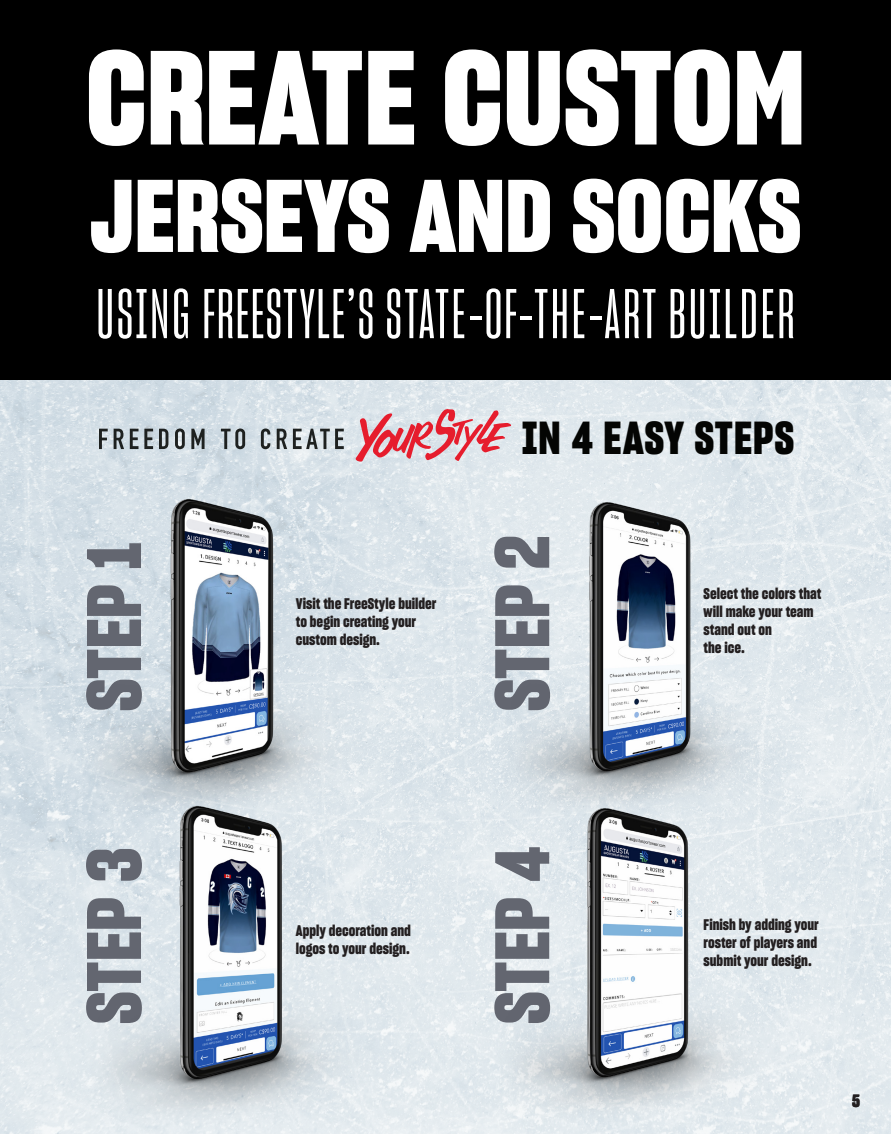
<style>
.page{position:relative;width:891px;height:1134px;background:#fff}
.page>*{position:absolute;margin:0;border:0;box-sizing:border-box;transform-origin:0 0}
.t1{font:700 130.05px "Sharp Grotesk";color:#fff}
.t2{font:700 100.2px "Sharp Grotesk";color:#fff}
.t3{font:700 75px "Sharp Grotesk";color:#636670}
.t4{font:500 69px "Sharp Grotesk Cnd";letter-spacing:.035em;color:#fff}
.t5{font:700 45px "Sharp Grotesk";letter-spacing:.02em;color:#040503}
.t6{font:700 17.25px "Sharp Grotesk";color:#231f20}
.t7{font:700 15px/18px "Sharp Grotesk";color:#231f20}
</style>
<div class="page">
<img style="left:0;top:379px;width:891px;height:755px">
<div style="left:0;top:0;width:891px;height:379px;background:#000"></div>
<svg style="left:99px;top:429px;width:9px;height:20px"></svg>
<svg style="left:114px;top:429px;width:10px;height:20px"></svg>
<svg style="left:130px;top:429px;width:23px;height:20px"></svg>
<svg style="left:159px;top:429px;width:9px;height:20px"></svg>
<svg style="left:175px;top:429px;width:10px;height:20px"></svg>
<svg style="left:191px;top:429px;width:14px;height:20px"></svg>
<svg style="left:221px;top:429px;width:24px;height:20px"></svg>
<svg style="left:261px;top:429px;width:9px;height:20px"></svg>
<svg style="left:277px;top:429px;width:10px;height:20px"></svg>
<svg style="left:293px;top:429px;width:51px;height:20px"></svg>
<svg style="left:356px;top:409px;width:155px;height:53px;background:#e0a0a9"></svg>
<img style="left:65px;top:496px;width:309px;height:335px">
<img style="left:486px;top:446px;width:305px;height:304px">
<img style="left:81px;top:748px;width:306px;height:386px">
<img style="left:484px;top:750px;width:307px;height:384px">
<h1 class="t1" style="left:86px;top:8px;width:721px">CREATE CUSTOM</h1>
<h2 class="t2" style="left:90px;top:147px;width:713px">JERSEYS AND SOCKS</h2>
<h3 class="t4" style="left:96px;top:273px;width:700px">USING FREESTYLE’S STATE-OF-THE-ART BUILDER</h3>
<h3 class="t5" style="left:522px;top:407px;width:274px">IN 4 EASY STEPS</h3>
<h3 class="t3" style="left:62px;top:711px;width:171px;rotate:-90deg">STEP 1</h3>
<h3 class="t3" style="left:471px;top:711px;width:177px;rotate:-90deg">STEP 2</h3>
<p class="t7" style="left:296px;top:595px;width:142px">Visit the FreeStyle builder to begin creating your custom design.</p>
<p class="t7" style="left:704px;top:584px;width:119px">Select the colors that will make your team stand out on<br>the ice.</p>
<h3 class="t3" style="left:62px;top:1024px;width:178px;rotate:-90deg">STEP 3</h3>
<h3 class="t3" style="left:471px;top:1024px;width:179px;rotate:-90deg">STEP 4</h3>
<p class="t7" style="left:296px;top:921px;width:117px">Apply decoration and logos to your design.</p>
<p class="t7" style="left:704px;top:916px;width:117px;text-align:justify">Finish by adding your roster of players and submit your design.</p>
<p class="t6" style="left:852px;top:1089px;width:9px">5</p>
</div>
